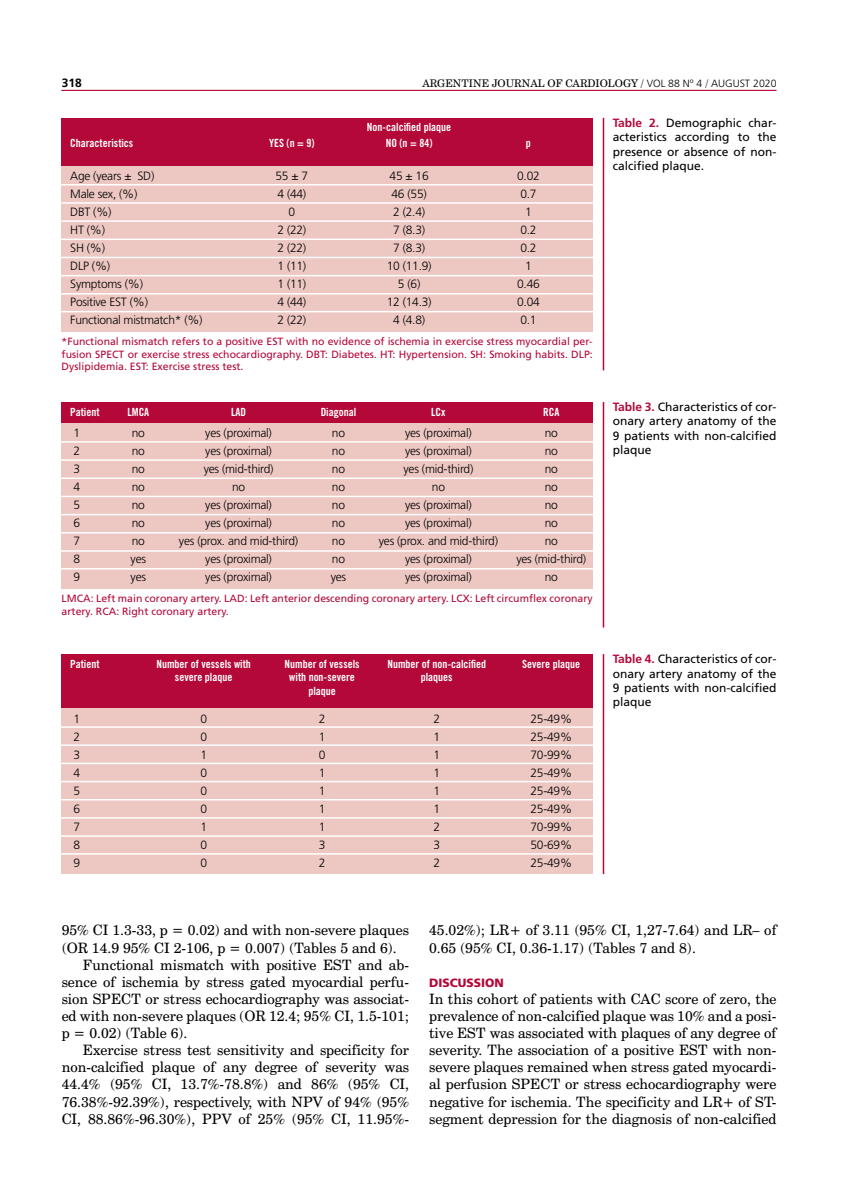
<style>
.page{position:relative;width:851px;height:1191px;background:#fff}
.page>*{position:absolute;margin:0;border:0;box-sizing:border-box;transform-origin:0 0}
.t1{font:14.25px/17.1px "Century Schoolbook BT";color:#000}
.t2{font:300 12px/18px "Frutiger LT Std";letter-spacing:-.02em;color:#000;text-align:justify}
.t3{font:12px/14.4px "Frutiger LT Std";color:#000;text-align:justify}
.t4{font:900 12px "Frutiger LT Std";color:#b30838}
.t5{font:700 12px "Frutiger LT Std";color:#000}
.t6{font:11.25px/13.5px "Trade Gothic LT Std Bd Cn 20";color:#fff;text-align:center}
.t7{font:10.5px/12.6px "Frutiger LT Std";color:#b30838;text-align:justify}
.t8{font:10.5px "Century Schoolbook BT";color:#000}
.s1{font-family:"Frutiger LT Std";font-weight:300}
.s2{font-weight:700;color:#b30838}
</style>
<div class="page">
<hr style="left:61px;top:90px;width:715px;height:1px;background:#b30838">
<div style="left:62px;top:118px;width:530px;height:48px;background:#b30838"></div>
<div style="left:62px;top:402px;width:530px;height:22px;background:#b30838"></div>
<div style="left:62px;top:654px;width:530px;height:54px;background:#b30838"></div>
<div style="left:62px;top:166px;width:530px;height:166px;background:#edc7c2"></div>
<div style="left:62px;top:423px;width:530px;height:166px;background:#edc7c2"></div>
<div style="left:62px;top:708px;width:530px;height:166px;background:#edc7c2"></div>
<hr style="left:60px;top:275px;width:536px;height:1px;background:#fff">
<hr style="left:60px;top:532px;width:536px;height:1px;background:#fff">
<hr style="left:60px;top:817px;width:536px;height:1px;background:#fff">
<hr style="left:60px;top:293px;width:536px;height:1px;background:#fff">
<hr style="left:60px;top:550px;width:536px;height:2px;background:#fff">
<hr style="left:60px;top:835px;width:536px;height:2px;background:#fff">
<hr style="left:60px;top:238px;width:536px;height:2px;background:#fff">
<hr style="left:60px;top:496px;width:536px;height:1px;background:#fff">
<hr style="left:60px;top:781px;width:536px;height:1px;background:#fff">
<hr style="left:60px;top:257px;width:536px;height:1px;background:#fff">
<hr style="left:60px;top:514px;width:536px;height:1px;background:#fff">
<hr style="left:60px;top:799px;width:536px;height:1px;background:#fff">
<hr style="left:59px;top:311px;width:536px;height:1px;background:#fff">
<hr style="left:59px;top:568px;width:536px;height:1px;background:#fff">
<hr style="left:59px;top:853px;width:536px;height:1px;background:#fff">
<hr style="left:58px;top:220px;width:536px;height:2px;background:#fff">
<hr style="left:58px;top:477px;width:536px;height:2px;background:#fff">
<hr style="left:58px;top:762px;width:536px;height:2px;background:#fff">
<hr style="left:58px;top:202px;width:536px;height:2px;background:#fff">
<hr style="left:58px;top:459px;width:536px;height:2px;background:#fff">
<hr style="left:58px;top:744px;width:536px;height:2px;background:#fff">
<hr style="left:60px;top:184px;width:533px;height:1px;background:#fff">
<hr style="left:60px;top:441px;width:533px;height:2px;background:#fff">
<hr style="left:60px;top:726px;width:533px;height:2px;background:#fff">
<hr style="left:602px;top:118px;width:2px;height:252px;background:#b30838">
<hr style="left:602px;top:402px;width:2px;height:225px;background:#b30838">
<hr style="left:602px;top:654px;width:2px;height:220px;background:#b30838">
<p class="t5" style="left:62px;top:75px;width:22px">318</p>
<p class="t8" style="left:422px;top:77px;width:355px">ARGENTINE JOURNAL OF CARDIOLOGY / <span class="s1">VOL 88 Nº 4</span> / <span class="s1">AUGUST 2020</span></p>
<p class="t6" style="left:70px;top:136px;width:65px">Characteristics</p>
<p class="t2" style="left:70px;top:167px;width:134px;text-align:left">Age (years ± SD)<br>Male sex, (%)<br>DBT (%)<br>HT (%)<br>SH (%)<br>DLP (%)<br>Symptoms (%)<br>Positive EST (%)<br>Functional mistmatch* (%)</p>
<p class="t6" style="left:269px;top:136px;width:47px">YES (n = 9)</p>
<p class="t2" style="left:275px;top:167px;width:34px;text-align:center">55 ± 7<br>4 (44)<br>0<br>2 (22)<br>2 (22)<br>1 (11)<br>1 (11)<br>4 (44)<br>2 (22)</p>
<p class="t6" style="left:367px;top:120px;width:86px">Non-calcified plaque</p>
<p class="t6" style="left:385px;top:136px;width:48px">NO (n = 84)</p>
<p class="t2" style="left:386px;top:167px;width:46px;text-align:center">45 ± 16<br>46 (55)<br>2 (2.4)<br>7 (8.3)<br>7 (8.3)<br>10 (11.9)<br>5 (6)<br>12 (14.3)<br>4 (4.8)</p>
<p class="t6" style="left:526px;top:136px;width:6px">p</p>
<p class="t2" style="left:517px;top:167px;width:24px;text-align:center">0.02<br>0.7<br>1<br>0.2<br>0.2<br>1<br>0.46<br>0.04<br>0.1</p>
<p class="t7" style="left:62px;top:335px;width:532px">*Functional mismatch refers to a positive EST with no evidence of ischemia in exercise stress myocardial per&shy;fusion SPECT or exercise stress echocardiography. DBT: Diabetes. HT: Hypertension. SH: Smoking habits. DLP:<br>Dyslipidemia. EST: Exercise stress test.</p>
<p class="t6" style="left:70px;top:405px;width:31px">Patient</p>
<p class="t2" style="left:73px;top:424px;width:8px">1<br>2<br>3<br>4<br>5<br>6<br>7<br>8<br>9</p>
<p class="t6" style="left:127px;top:405px;width:23px">LMCA</p>
<p class="t6" style="left:320px;top:405px;width:37px">Diagonal</p>
<p class="t6" style="left:231px;top:405px;width:16px">LAD</p>
<p class="t2" style="left:179px;top:424px;width:121px;text-align:center">yes (proximal)<br>yes (proximal)<br>yes (mid-third)<br>no<br>yes (proximal)<br>yes (proximal)<br>yes (prox. and mid-third) yes (proximal)<br>yes (proximal)</p>
<p class="t2" style="left:131px;top:424px;width:17px">no no no no no no no yes yes</p>
<p class="t2" style="left:331px;top:424px;width:17px">no no no no no no no no yes</p>
<p class="t6" style="left:431px;top:405px;width:16px">LCx</p>
<p class="t2" style="left:379px;top:424px;width:121px;text-align:center">yes (proximal)<br>yes (proximal)<br>yes (mid-third)<br>no<br>yes (proximal)<br>yes (proximal)<br>yes (prox. and mid-third) yes (proximal)<br>yes (proximal)</p>
<p class="t6" style="left:543px;top:405px;width:18px">RCA</p>
<p class="t2" style="left:516px;top:424px;width:71px;text-align:center">no<br>no<br>no<br>no<br>no<br>no<br>no<br>yes (mid-third) no</p>
<p class="t7" style="left:62px;top:592px;width:532px">LMCA: Left main coronary artery. LAD: Left anterior descending coronary artery. LCX: Left circumflex coronary artery. RCA: Right coronary artery.</p>
<p class="t6" style="left:70px;top:657px;width:31px">Patient</p>
<p class="t2" style="left:73px;top:709px;width:8px">1<br>2<br>3<br>4<br>5<br>6<br>7<br>8<br>9</p>
<p class="t6" style="left:156px;top:657px;width:96px">Number of vessels with severe plaque</p>
<p class="t2" style="left:200px;top:709px;width:8px">0<br>0<br>1<br>0<br>0<br>0<br>1<br>0<br>0</p>
<p class="t6" style="left:284px;top:657px;width:76px">Number of vessels with non-severe plaque</p>
<p class="t2" style="left:319px;top:709px;width:8px">2<br>1<br>0<br>1<br>1<br>1<br>1<br>3<br>2</p>
<p class="t6" style="left:387px;top:657px;width:100px">Number of non-calcified plaques</p>
<p class="t2" style="left:433px;top:709px;width:8px">2<br>1<br>1<br>1<br>1<br>1<br>2<br>3<br>2</p>
<p class="t6" style="left:522px;top:657px;width:60px">Severe plaque</p>
<p class="t2" style="left:530px;top:709px;width:43px">25-49% 25-49% 70-99% 25-49% 25-49% 25-49% 70-99% 50-69% 25-49%</p>
<p class="t3" style="left:612px;top:115px;width:165px"><span class="s2">Table 2.</span> Demographic char&shy;acteristics according to the presence or absence of non&shy;calcified plaque.</p>
<p class="t3" style="left:612px;top:400px;width:165px"><span class="s2">Table 3.</span> Characteristics of cor&shy;onary artery anatomy of the 9 patients with non-calcified plaque</p>
<p class="t3" style="left:612px;top:652px;width:165px"><span class="s2">Table 4.</span> Characteristics of cor&shy;onary artery anatomy of the 9 patients with non-calcified plaque</p>
<p class="t1" style="left:62px;top:921px;width:349px">95% CI 1.3-33, p = 0.02) and with non-severe plaques</p>
<p class="t1" style="left:62px;top:938px;width:336px">(OR 14.9 95% CI 2-106, p = 0.007) (Tables 5 and 6).</p>
<p class="t1" style="left:83px;top:956px;width:327px">Functional mismatch with positive EST and ab-</p>
<p class="t1" style="left:62px;top:973px;width:349px">sence of ischemia by stress gated myocardial perfu-</p>
<p class="t1" style="left:62px;top:990px;width:349px">sion SPECT or stress echocardiography was associat-</p>
<p class="t1" style="left:62px;top:1007px;width:349px">ed with non-severe plaques (OR 12.4; 95% CI, 1.5-101;</p>
<p class="t1" style="left:62px;top:1024px;width:127px">p = 0.02) (Table 6).</p>
<p class="t1" style="left:83px;top:1041px;width:327px">Exercise stress test sensitivity and specificity for</p>
<p class="t1" style="left:62px;top:1058px;width:349px">non-calcified plaque of any degree of severity was</p>
<p class="t1" style="left:62px;top:1075px;width:349px">44.4% (95% CI, 13.7%-78.8%) and 86% (95% CI,</p>
<p class="t1" style="left:62px;top:1092px;width:349px">76.38%-92.39%), respectively, with NPV of 94% (95%</p>
<p class="t1" style="left:62px;top:1109px;width:349px">CI, 88.86%-96.30%), PPV of 25% (95% CI, 11.95%-</p>
<p class="t1" style="left:429px;top:921px;width:349px">45.02%); LR+ of 3.11 (95% CI, 1,27-7.64) and LR– of<br>0.65 (95% CI, 0.36-1.17) (Tables 7 and 8).</p>
<p class="t4" style="left:429px;top:975px;width:76px">DISCUSSION</p>
<p class="t1" style="left:429px;top:990px;width:349px;text-align:justify">In this cohort of patients with CAC score of zero, the prevalence of non-calcified plaque was 10% and a posi&shy;tive EST was associated with plaques of any degree of severity. The association of a positive EST with non&shy;severe plaques remained when stress gated myocardi&shy;al perfusion SPECT or stress echocardiography were negative for ischemia. The specificity and LR+ of ST&shy;segment depression for the diagnosis of non-calcified</p>
</div>
